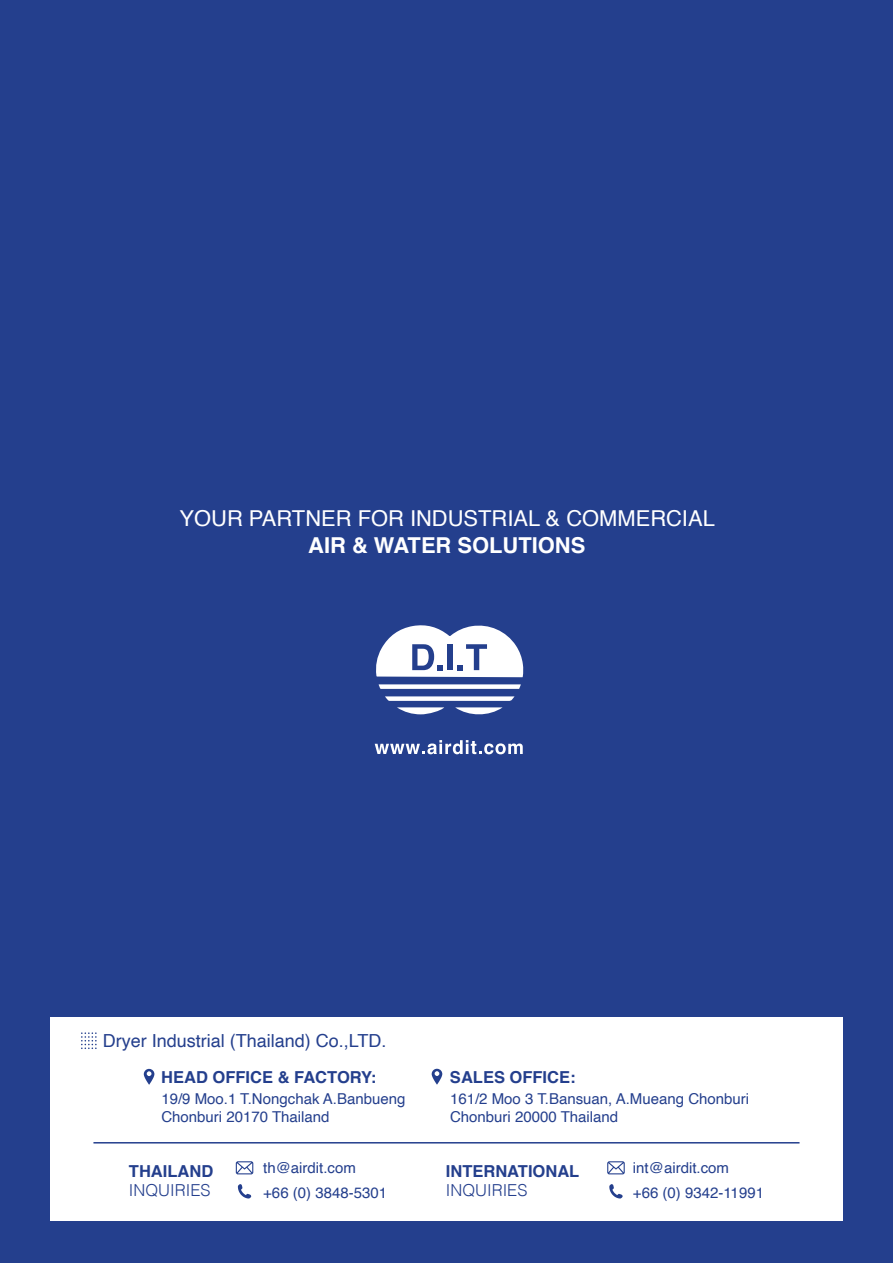
<style>
.page{position:relative;width:893px;height:1263px;background:#243f8d}
.page>*{position:absolute;margin:0;border:0;box-sizing:border-box;transform-origin:0 0}
.t1{font:21.9px "Helvetica";color:#fff}
.t2{font:700 21.9px "Helvetica";color:#fff}
.t3{font:18px "Helvetica";color:#243f8d}
.t4{font:700 16.5px "Helvetica";color:#243f8d}
.t5{font:300 16.5px "Helvetica";color:#243f8d}
.t6{font:15px/18px "Helvetica";color:#243f8d}
</style>
<div class="page">
<svg style="left:375px;top:740px;width:148px;height:14px"></svg>
<svg style="left:378px;top:684px;width:143px;height:5px"></svg>
<svg style="left:385px;top:696px;width:130px;height:5px"></svg>
<svg style="left:397px;top:707px;width:47px;height:7px"></svg>
<svg style="left:455px;top:707px;width:48px;height:8px"></svg>
<svg style="left:376px;top:625px;width:147px;height:52px"></svg>
<div style="left:50px;top:1017px;width:793px;height:204px;background:#fff"></div>
<svg style="left:81px;top:1032px;width:16px;height:17px"></svg>
<svg style="left:144px;top:1069px;width:10px;height:16px"></svg>
<svg style="left:432px;top:1069px;width:10px;height:16px"></svg>
<svg style="left:236px;top:1161px;width:17px;height:13px"></svg>
<svg style="left:238px;top:1184px;width:13px;height:14px"></svg>
<svg style="left:607px;top:1161px;width:18px;height:13px"></svg>
<svg style="left:609px;top:1184px;width:14px;height:14px"></svg>
<hr style="left:93px;top:1142px;width:706px;height:1px;background:#243f8d">
<h1 class="t1" style="left:180px;top:502px;width:537px">YOUR PARTNER FOR INDUSTRIAL &amp; COMMERCIAL</h1>
<h1 class="t2" style="left:308px;top:527px;width:279px">AIR &amp; WATER SOLUTIONS</h1>
<p class="t3" style="left:103px;top:1027px;width:285px">Dryer Industrial (Thailand) Co.,LTD.</p>
<p class="t4" style="left:161px;top:1064px;width:217px">HEAD OFFICE &amp; FACTORY:</p>
<p class="t6" style="left:161px;top:1090px;width:246px">19/9 Moo.1 T.Nongchak A.Banbueng<br>Chonburi 20170 Thailand</p>
<p class="t6" style="left:450px;top:1090px;width:301px">161/2 Moo 3 T.Bansuan, A.Mueang Chonburi<br>Chonburi 20000 Thailand</p>
<p class="t4" style="left:450px;top:1064px;width:127px">SALES OFFICE:</p>
<p class="t4" style="left:129px;top:1157px;width:86px">THAILAND</p>
<p class="t5" style="left:129px;top:1176px;width:83px">INQUIRIES</p>
<p class="t6" style="left:263px;top:1155px;width:125px;line-height:25px">th@airdit.com<br>+66 (0) 3848-5301</p>
<p class="t4" style="left:446px;top:1157px;width:135px">INTERNATIONAL</p>
<p class="t5" style="left:446px;top:1176px;width:83px">INQUIRIES</p>
<p class="t6" style="left:633px;top:1155px;width:133px;line-height:25px">int@airdit.com<br>+66 (0) 9342-11991</p>
</div>
